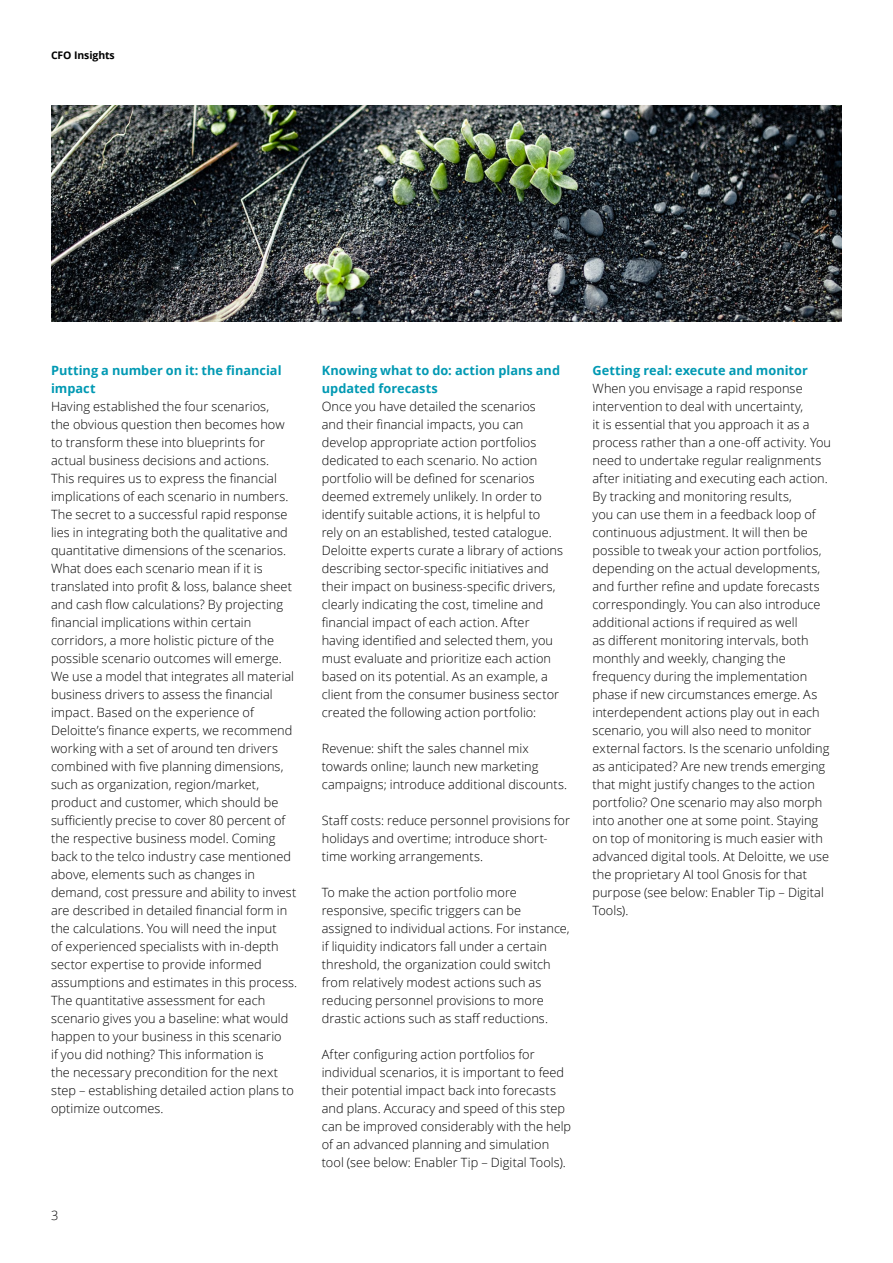
<style>
.page{position:relative;width:893px;height:1263px;background:#fff}
.page>*{position:absolute;margin:0;border:0;box-sizing:border-box;transform-origin:0 0}
.t1{font:300 12.75px/18px "Open Sans";letter-spacing:.005em;color:#000}
.t2{font:700 12.75px/18px "Open Sans";color:#0099b3}
.t3{font:700 10.5px "Open Sans";letter-spacing:-.01em;color:#000}
</style>
<div class="page">
<img style="left:51px;top:105px;width:791px;height:216px">
<p class="t3" style="left:51px;top:48px;width:65px">CFO Insights</p>
<p class="t2" style="left:51px;top:361px;width:232px">Putting a number on it: the financial impact</p>
<p class="t1" style="left:51px;top:397px;width:248px">Having established the four scenarios,<br>the obvious question then becomes how to transform these into blueprints for actual business decisions and actions.<br>This requires us to express the financial implications of each scenario in numbers.<br>The secret to a successful rapid response lies in integrating both the qualitative and quantitative dimensions of the scenarios.<br>What does each scenario mean if it is translated into profit &amp; loss, balance sheet and cash flow calculations? By projecting financial implications within certain corridors, a more holistic picture of the possible scenario outcomes will emerge.<br>We use a model that integrates all material business drivers to assess the financial impact. Based on the experience of Deloitte’s finance experts, we recommend working with a set of around ten drivers combined with five planning dimensions, such as organization, region/market, product and customer, which should be sufficiently precise to cover 80 percent of the respective business model. Coming back to the telco industry case mentioned above, elements such as changes in demand, cost pressure and ability to invest are described in detailed financial form in the calculations. You will need the input<br>of experienced specialists with in-depth sector expertise to provide informed assumptions and estimates in this process.<br>The quantitative assessment for each scenario gives you a baseline: what would happen to your business in this scenario<br>if you did nothing? This information is<br>the necessary precondition for the next step – establishing detailed action plans to optimize outcomes.</p>
<p class="t1" style="left:51px;top:1206px;width:9px">3</p>
<p class="t2" style="left:322px;top:361px;width:240px">Knowing what to do: action plans and updated forecasts</p>
<p class="t1" style="left:322px;top:397px;width:243px">Once you have detailed the scenarios<br>and their financial impacts, you can develop appropriate action portfolios dedicated to each scenario. No action portfolio will be defined for scenarios deemed extremely unlikely. In order to identify suitable actions, it is helpful to rely on an established, tested catalogue.<br>Deloitte experts curate a library of actions describing sector-specific initiatives and their impact on business-specific drivers, clearly indicating the cost, timeline and financial impact of each action. After having identified and selected them, you must evaluate and prioritize each action based on its potential. As an example, a client from the consumer business sector created the following action portfolio:</p>
<p class="t1" style="left:322px;top:739px;width:247px">Revenue: shift the sales channel mix towards online; launch new marketing campaigns; introduce additional discounts.</p>
<p class="t1" style="left:322px;top:811px;width:250px">Staff costs: reduce personnel provisions for holidays and overtime; introduce short&shy;time working arrangements.</p>
<p class="t1" style="left:322px;top:883px;width:249px">To make the action portfolio more responsive, specific triggers can be assigned to individual actions. For instance, if liquidity indicators fall under a certain threshold, the organization could switch from relatively modest actions such as reducing personnel provisions to more drastic actions such as staff reductions.</p>
<p class="t1" style="left:322px;top:1045px;width:251px">After configuring action portfolios for individual scenarios, it is important to feed their potential impact back into forecasts and plans. Accuracy and speed of this step can be improved considerably with the help of an advanced planning and simulation tool (see below: Enabler Tip – Digital Tools).</p>
<p class="t2" style="left:592px;top:361px;width:217px">Getting real: execute and monitor</p>
<p class="t1" style="left:592px;top:379px;width:240px">When you envisage a rapid response intervention to deal with uncertainty,<br>it is essential that you approach it as a process rather than a one-off activity. You need to undertake regular realignments after initiating and executing each action.<br>By tracking and monitoring results,<br>you can use them in a feedback loop of continuous adjustment. It will then be possible to tweak your action portfolios, depending on the actual developments, and further refine and update forecasts correspondingly. You can also introduce additional actions if required as well<br>as different monitoring intervals, both monthly and weekly, changing the frequency during the implementation phase if new circumstances emerge. As interdependent actions play out in each scenario, you will also need to monitor external factors. Is the scenario unfolding as anticipated? Are new trends emerging that might justify changes to the action portfolio? One scenario may also morph into another one at some point. Staying on top of monitoring is much easier with advanced digital tools. At Deloitte, we use the proprietary AI tool Gnosis for that purpose (see below: Enabler Tip – Digital Tools).</p>
</div>
